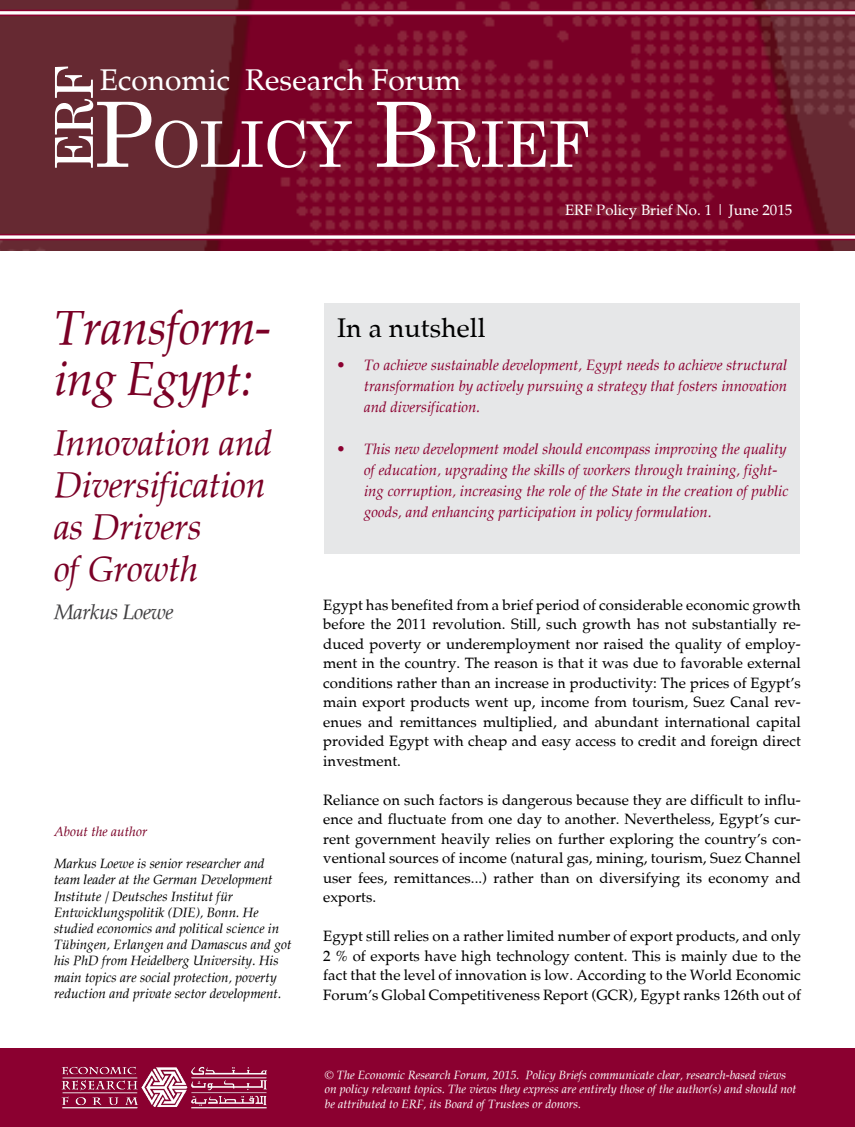
<style>
.page{position:relative;width:855px;height:1127px;background:#fff}
.page>*{position:absolute;margin:0;border:0;box-sizing:border-box;transform-origin:0 0}
.t1{font:63px "Century Schoolbook";letter-spacing:-.03em;color:#fff}
.t2{font:52.5px "Century Schoolbook";color:#fff}
.t3{font:italic 48px/51px "Palatia";letter-spacing:-.01em;color:#7a0026}
.t4{font:italic 36px/42px "Palatia";letter-spacing:-.01em;color:#7a0026}
.t5{font:30px "Palatia";color:#fff}
.t6{font:27px "Palatia";color:#000}
.t7{font:italic 21px "Palatia";letter-spacing:-.02em;color:#414042}
.t8{font:15px/19.5px "Palatia";color:#000;text-align:justify}
.t9{font:italic 15px/21px "Palatia";color:#8b0030;text-align:justify}
.t10{font:15px "Palatia";color:#fff}
.t11{font:italic 13.5px/16.2px "Palatia";color:#000}
.t12{font:italic 13.5px "Palatia";color:#7a0026}
.t13{font:italic 12px/14.4px "Palatia";color:#fff}
.s1{font-size:90px}
</style>
<div class="page">
<div style="left:324px;top:303px;width:476px;height:250px;background:#e6e7e8"></div>
<img style="left:0;top:0;width:855px;height:251px">
<div style="left:0;top:1048px;width:855px;height:79px;background:#8b0030"></div>
<svg style="left:0;top:234px;width:855px;height:6px"></svg>
<img style="left:61px;top:1066px;width:206px;height:43px">
<svg style="left:0;top:10px;width:855px;height:6px"></svg>
<h2 class="t2" style="left:30px;top:171px;width:107px;rotate:-90deg">ERF</h2>
<h3 class="t5" style="left:100px;top:62px;width:363px">Economic Research Forum</h3>
<h1 class="t1" style="left:94px;top:91px;width:452px"><span class="s1">P</span>OLICY <span class="s1">B</span>RIEF</h1>
<p class="t10" style="left:565px;top:201px;width:229px">ERF Policy Brief No. 1 | June 2015</p>
<h3 class="t3" style="left:54px;top:302px;width:219px">Transform&shy;ing Egypt:</h3>
<h3 class="t4" style="left:54px;top:421px;width:220px">Innovation and<br>Diversification as Drivers<br>of Growth</h3>
<h3 class="t7" style="left:54px;top:599px;width:121px">Markus Loewe</h3>
<p class="t12" style="left:54px;top:823px;width:95px">About the author</p>
<p class="t11" style="left:54px;top:855px;width:239px">Markus Loewe is senior researcher and team leader at the German Development Institute / Deutsches Institut für Entwicklungspolitik (DIE), Bonn. He studied economics and political science in Tübingen, Erlangen and Damascus and got his PhD from Heidelberg University. His main topics are social protection, poverty reduction and private sector development.</p>
<h3 class="t6" style="left:337px;top:312px;width:150px">In a nutshell</h3>
<p class="t9" style="left:364px;top:355px;width:425px;text-indent:-27px">• To achieve sustainable development, Egypt needs to achieve structural transformation by actively pursuing a strategy that fosters innovation and diversification.</p>
<p class="t9" style="left:364px;top:439px;width:426px;text-align:left;text-indent:-27px">• This new development model should encompass improving the quality of education, upgrading the skills of workers through training, fight&shy;ing corruption, increasing the role of the State in the creation of public goods, and enhancing participation in policy formulation.</p>
<p class="t8" style="left:323px;top:595px;width:479px">Egypt has benefited from a brief period of considerable economic growth before the 2011 revolution. Still, such growth has not substantially re&shy;duced poverty or underemployment nor raised the quality of employ&shy;ment in the country. The reason is that it was due to favorable external conditions rather than an increase in productivity: The prices of Egypt’s main export products went up, income from tourism, Suez Canal rev&shy;enues and remittances multiplied, and abundant international capital provided Egypt with cheap and easy access to credit and foreign direct investment.</p>
<p class="t8" style="left:323px;top:790px;width:479px">Reliance on such factors is dangerous because they are difficult to influ&shy;ence and fluctuate from one day to another. Nevertheless, Egypt’s cur&shy;rent government heavily relies on further exploring the country’s con&shy;ventional sources of income (natural gas, mining, tourism, Suez Channel user fees, remittances...) rather than on diversifying its economy and exports.</p>
<p class="t8" style="left:323px;top:926px;width:479px">Egypt still relies on a rather limited number of export products, and only 2 % of exports have high technology content. This is mainly due to the fact that the level of innovation is low. According to the World Economic Forum’s Global Competitiveness Report (GCR), Egypt ranks 126th out of</p>
<p class="t13" style="left:325px;top:1067px;width:473px">© The Economic Research Forum, 2015. Policy Briefs communicate clear, research-based views on policy relevant topics. The views they express are entirely those of the author(s) and should not be attributed to ERF, its Board of Trustees or donors.</p>
</div>
